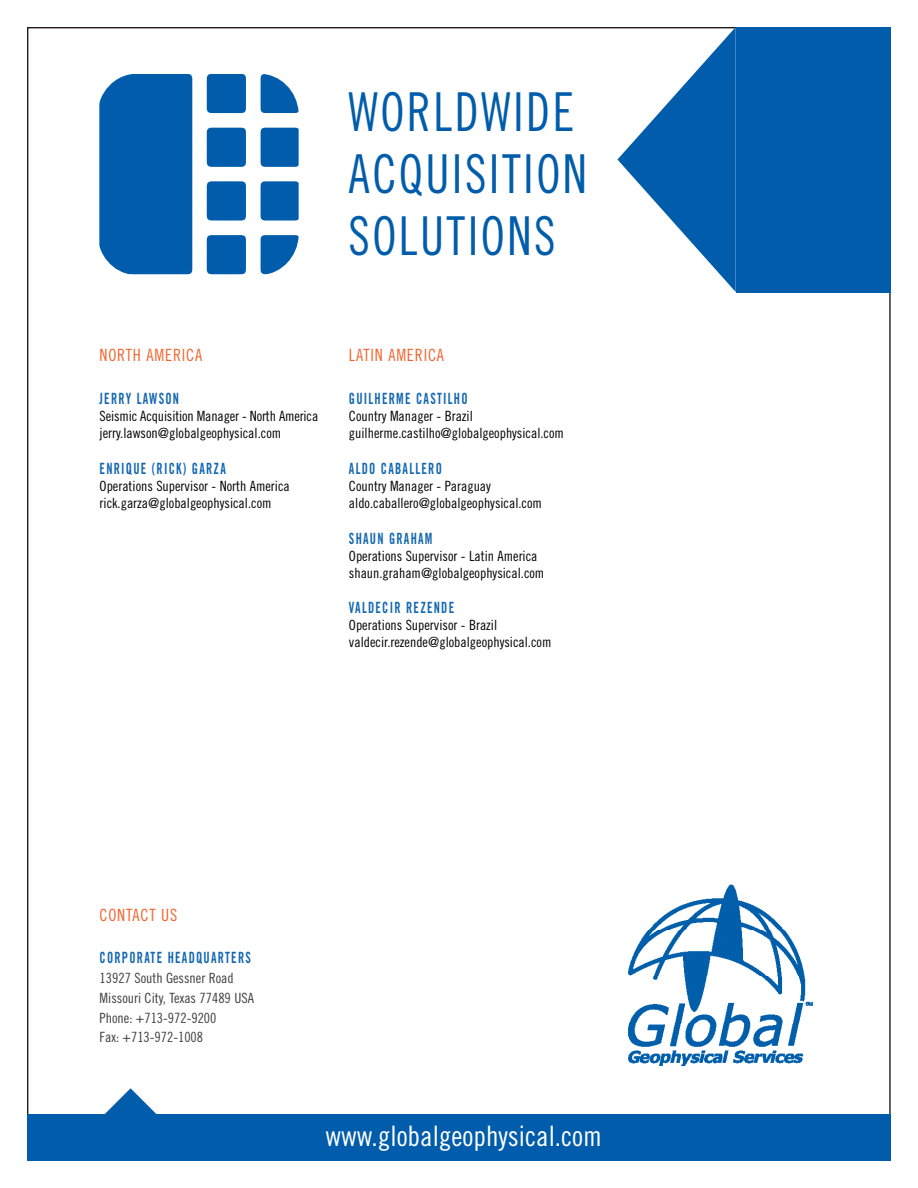
<style>
.page{position:relative;width:918px;height:1188px;background:#fff}
.page>*{position:absolute;margin:0;border:0;box-sizing:border-box;transform-origin:0 0}
.t1{font:53.7px "Trade Gothic LT Std Cn 18";letter-spacing:.05em;color:#015dab;scale:.9 1}
.t2{font:28.2px "Trade Gothic LT Std Cn 18";color:#fff}
.t3{font:16.95px "Trade Gothic LT Std Cn 18";letter-spacing:.05em;color:#f2642f;scale:.95 1}
.t4{font:15.45px "Trade Gothic LT Std Bd Cn 20";letter-spacing:.1em;color:#1467b1;scale:.8 1}
.t5{font:14.1px "Trade Gothic LT Std Cn 18";color:#000}
.t6{font:14.1px "Trade Gothic LT Std Cn 18";color:#3e3e3f}
</style>
<div class="page">
<div style="left:27px;top:1114px;width:864px;height:47px;background:#015dab"></div>
<img style="left:628px;top:884px;width:185px;height:182px">
<div style="left:99px;top:74px;width:93px;height:200px;background:#015dab"></div>
<svg style="left:261px;top:74px;width:38px;height:39px"></svg>
<svg style="left:261px;top:235px;width:38px;height:39px"></svg>
<div style="left:207px;top:74px;width:39px;height:39px;background:#015dab"></div>
<svg style="left:261px;top:128px;width:38px;height:39px"></svg>
<svg style="left:261px;top:181px;width:38px;height:40px"></svg>
<div style="left:207px;top:235px;width:39px;height:39px;background:#015dab"></div>
<div style="left:207px;top:128px;width:39px;height:39px;background:#015dab"></div>
<svg style="left:207px;top:181px;width:39px;height:40px"></svg>
<svg style="left:617px;top:27px;width:119px;height:265px"></svg>
<div style="left:736px;top:27px;width:155px;height:265px;background:#015dab"></div>
<svg style="left:105px;top:1088px;width:51px;height:26px"></svg>
<p class="t1" style="left:349px;top:80px;width:252px">WORLDWIDE</p>
<p class="t1" style="left:349px;top:142px;width:267px">ACQUISITION</p>
<p class="t1" style="left:349px;top:204px;width:231px">SOLUTIONS</p>
<p class="t3" style="left:100px;top:345px;width:110px">NORTH AMERICA</p>
<p class="t4" style="left:100px;top:389px;width:101px">JERRY LAWSON</p>
<p class="t5" style="left:100px;top:408px;width:220px">Seismic Acquisition Manager - North America</p>
<p class="t5" style="left:100px;top:425px;width:183px">jerry.lawson@globalgeophysical.com</p>
<p class="t4" style="left:100px;top:459px;width:159px">ENRIQUE (RICK) GARZA</p>
<p class="t5" style="left:100px;top:478px;width:192px">Operations Supervisor - North America</p>
<p class="t5" style="left:100px;top:495px;width:173px">rick.garza@globalgeophysical.com</p>
<p class="t3" style="left:349px;top:345px;width:102px">LATIN AMERICA</p>
<p class="t4" style="left:349px;top:389px;width:150px">GUILHERME CASTILHO</p>
<p class="t5" style="left:349px;top:408px;width:125px">Country Manager - Brazil</p>
<p class="t5" style="left:349px;top:425px;width:217px">guilherme.castilho@globalgeophysical.com</p>
<p class="t4" style="left:349px;top:459px;width:118px">ALDO CABALLERO</p>
<p class="t5" style="left:349px;top:478px;width:143px">Country Manager - Paraguay</p>
<p class="t5" style="left:349px;top:495px;width:195px">aldo.caballero@globalgeophysical.com</p>
<p class="t4" style="left:349px;top:529px;width:106px">SHAUN GRAHAM</p>
<p class="t5" style="left:349px;top:547px;width:190px">Operations Supervisor - Latin America</p>
<p class="t5" style="left:349px;top:564px;width:197px">shaun.graham@globalgeophysical.com</p>
<p class="t4" style="left:349px;top:599px;width:133px">VALDECIR REZENDE</p>
<p class="t5" style="left:349px;top:617px;width:150px">Operations Supervisor - Brazil</p>
<p class="t5" style="left:349px;top:634px;width:204px">valdecir.rezende@globalgeophysical.com</p>
<p class="t3" style="left:100px;top:905px;width:83px">CONTACT US</p>
<p class="t4" style="left:100px;top:948px;width:191px">CORPORATE HEADQUARTERS</p>
<p class="t6" style="left:100px;top:970px;width:136px">13927 South Gessner Road</p>
<p class="t6" style="left:100px;top:989px;width:156px">Missouri City, Texas 77489 USA</p>
<p class="t6" style="left:100px;top:1009px;width:118px">Phone: +713-972-9200</p>
<p class="t6" style="left:100px;top:1029px;width:105px">Fax: +713-972-1008</p>
<p class="t2" style="left:326px;top:1119px;width:278px">www.globalgeophysical.com</p>
</div>
